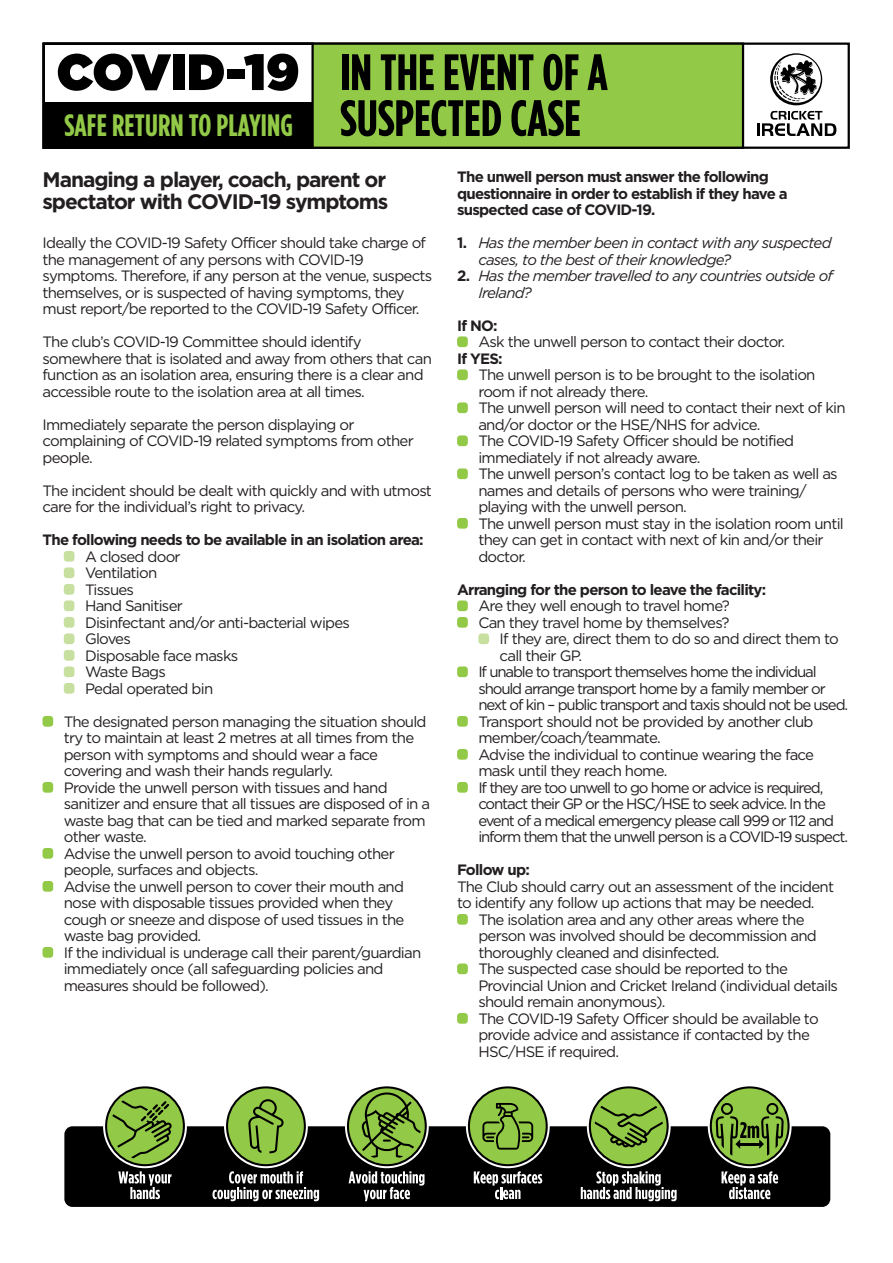
<style>
.page{position:relative;width:893px;height:1263px;background:#fff}
.page>*{position:absolute;margin:0;border:0;box-sizing:border-box;transform-origin:0 0}
.t1{font:700 51px/45.9px "Gotham Condensed";color:#000}
.t2{font:900 51px "Gotham";color:#000}
.t3{font:700 30.9px "Gotham Condensed";letter-spacing:.005em;color:#92c947}
.t4{font:700 21px/22.5px "Gotham";letter-spacing:-.05em;color:#231f20}
.t5{font:15px/16.5px "Gotham";letter-spacing:-.05em;color:#231f20}
.t6{font:15px "Gotham";letter-spacing:-.075em;color:#231f20}
.t7{font:700 15px/16.5px "Gotham";letter-spacing:-.05em;color:#231f20}
.t8{font:italic 15px/16.5px "Gotham";letter-spacing:-.05em;color:#231f20}
.s1{font-weight:700;font-style:normal}
</style>
<div class="page">
<svg style="left:757px;top:111px;width:79px;height:25px"></svg>
<svg style="left:770px;top:53px;width:52px;height:52px"></svg>
<div style="left:314px;top:44px;width:429px;height:104px;background:#92c947"></div>
<div style="left:43px;top:43px;width:701px;height:106px;border:2px solid #000"></div>
<div style="left:44px;top:102px;width:269px;height:46px;background:#000"></div>
<div style="left:43px;top:43px;width:271px;height:106px;border:2px solid #000"></div>
<div style="left:64px;top:551px;width:10px;height:11px;background:#c7e0a0;border-radius:3px"></div>
<div style="left:43px;top:947px;width:10px;height:11px;background:#92c947;border-radius:3px"></div>
<div style="left:43px;top:881px;width:10px;height:11px;background:#92c947;border-radius:3px"></div>
<div style="left:43px;top:848px;width:10px;height:11px;background:#92c947;border-radius:3px"></div>
<div style="left:43px;top:782px;width:10px;height:11px;background:#92c947;border-radius:3px"></div>
<div style="left:64px;top:683px;width:10px;height:11px;background:#c7e0a0;border-radius:3px"></div>
<div style="left:64px;top:666px;width:10px;height:11px;background:#c7e0a0;border-radius:3px"></div>
<div style="left:64px;top:650px;width:10px;height:11px;background:#c7e0a0;border-radius:3px"></div>
<div style="left:64px;top:633px;width:10px;height:11px;background:#c7e0a0;border-radius:3px"></div>
<div style="left:64px;top:617px;width:10px;height:11px;background:#c7e0a0;border-radius:3px"></div>
<div style="left:64px;top:600px;width:10px;height:11px;background:#c7e0a0;border-radius:3px"></div>
<div style="left:64px;top:584px;width:10px;height:11px;background:#c7e0a0;border-radius:3px"></div>
<div style="left:64px;top:567px;width:10px;height:11px;background:#c7e0a0;border-radius:3px"></div>
<div style="left:43px;top:716px;width:10px;height:11px;background:#92c947;border-radius:3px"></div>
<div style="left:457px;top:1013px;width:11px;height:11px;background:#92c947;border-radius:3px"></div>
<div style="left:457px;top:963px;width:11px;height:11px;background:#92c947;border-radius:3px"></div>
<div style="left:457px;top:914px;width:11px;height:11px;background:#92c947;border-radius:3px"></div>
<div style="left:457px;top:782px;width:11px;height:11px;background:#92c947;border-radius:3px"></div>
<div style="left:457px;top:749px;width:11px;height:11px;background:#92c947;border-radius:3px"></div>
<div style="left:457px;top:716px;width:11px;height:11px;background:#92c947;border-radius:3px"></div>
<div style="left:478px;top:633px;width:11px;height:11px;background:#c7e0a0;border-radius:3px"></div>
<div style="left:457px;top:666px;width:11px;height:11px;background:#92c947;border-radius:3px"></div>
<div style="left:457px;top:617px;width:11px;height:11px;background:#92c947;border-radius:3px"></div>
<div style="left:457px;top:600px;width:11px;height:11px;background:#92c947;border-radius:3px"></div>
<div style="left:457px;top:518px;width:11px;height:11px;background:#92c947;border-radius:3px"></div>
<div style="left:457px;top:468px;width:11px;height:11px;background:#92c947;border-radius:3px"></div>
<div style="left:457px;top:435px;width:11px;height:11px;background:#92c947;border-radius:3px"></div>
<div style="left:457px;top:402px;width:11px;height:11px;background:#92c947;border-radius:3px"></div>
<div style="left:457px;top:369px;width:11px;height:11px;background:#92c947;border-radius:3px"></div>
<div style="left:457px;top:336px;width:11px;height:11px;background:#92c947;border-radius:3px"></div>
<div style="left:64px;top:1126px;width:766px;height:81px;background:#000;border-radius:8px"></div>
<svg style="left:105px;top:1086px;width:80px;height:113px"></svg>
<svg style="left:212px;top:1086px;width:107px;height:115px"></svg>
<svg style="left:347px;top:1086px;width:80px;height:115px"></svg>
<svg style="left:468px;top:1086px;width:80px;height:113px"></svg>
<svg style="left:581px;top:1086px;width:96px;height:115px"></svg>
<svg style="left:710px;top:1086px;width:80px;height:113px"></svg>
<h1 class="t2" style="left:57px;top:43px;width:245px">COVID-19</h1>
<h2 class="t3" style="left:64px;top:107px;width:230px">SAFE RETURN TO PLAYING</h2>
<h1 class="t1" style="left:340px;top:50px;width:269px">IN THE EVENT OF A<br>SUSPECTED CASE</h1>
<h3 class="t4" style="left:43px;top:168px;width:347px">Managing a player, coach, parent or spectator with COVID-19 symptoms</h3>
<p class="t5" style="left:43px;top:235px;width:391px">Ideally the COVID-19 Safety Officer should take charge of the management of any persons with COVID-19 symptoms. Therefore, if any person at the venue, suspects themselves, or is suspected of having symptoms, they must report/be reported to the COVID-19 Safety Officer.</p>
<p class="t5" style="left:43px;top:334px;width:391px">The club’s COVID-19 Committee should identify somewhere that is isolated and away from others that can function as an isolation area, ensuring there is a clear and accessible route to the isolation area at all times.</p>
<p class="t5" style="left:43px;top:416px;width:373px">Immediately separate the person displaying or complaining of COVID-19 related symptoms from other people.</p>
<p class="t5" style="left:43px;top:482px;width:391px">The incident should be dealt with quickly and with utmost care for the individual’s right to privacy.</p>
<p class="t7" style="left:43px;top:532px;width:383px">The following needs to be available in an isolation area:</p>
<p class="t5" style="left:85px;top:548px;width:266px">A closed door<br>Ventilation<br>Tissues<br>Hand Sanitiser<br>Disinfectant and/or anti-bacterial wipes<br>Gloves<br>Disposable face masks<br>Waste Bags<br>Pedal operated bin</p>
<p class="t5" style="left:64px;top:713px;width:368px">The designated person managing the situation should try to maintain at least 2 metres at all times from the person with symptoms and should wear a face covering and wash their hands regularly.<br>Provide the unwell person with tissues and hand sanitizer and ensure that all tissues are disposed of in a waste bag that can be tied and marked separate from other waste.<br>Advise the unwell person to avoid touching other people, surfaces and objects.<br>Advise the unwell person to cover their mouth and nose with disposable tissues provided when they cough or sneeze and dispose of used tissues in the waste bag provided.<br>If the individual is underage call their parent/guardian immediately once (all safeguarding policies and measures should be followed).</p>
<p class="t7" style="left:457px;top:169px;width:332px">The unwell person must answer the following questionnaire in order to establish if they have a suspected case of COVID-19.</p>
<p class="t8" style="left:478px;top:235px;width:355px;text-indent:-21px"><span class="s1">1.</span> Has the member been in contact with any suspected cases, to the best of their knowledge?</p>
<p class="t8" style="left:478px;top:268px;width:356px;text-indent:-21px"><span class="s1">2.</span> Has the member travelled to any countries outside of<br>Ireland?</p>
<p class="t7" style="left:457px;top:317px;width:42px">If NO:</p>
<p class="t5" style="left:478px;top:334px;width:308px">Ask the unwell person to contact their doctor.</p>
<p class="t7" style="left:457px;top:350px;width:47px">If YES:</p>
<p class="t5" style="left:478px;top:367px;width:369px">The unwell person is to be brought to the isolation room if not already there.<br>The unwell person will need to contact their next of kin and/or doctor or the HSE/NHS for advice.<br>The COVID-19 Safety Officer should be notified immediately if not already aware.<br>The unwell person’s contact log to be taken as well as names and details of persons who were training/ playing with the unwell person.<br>The unwell person must stay in the isolation room until they can get in contact with next of kin and/or their doctor.</p>
<p class="t7" style="left:457px;top:581px;width:311px">Arranging for the person to leave the facility:</p>
<p class="t5" style="left:478px;top:598px;width:253px">Are they well enough to travel home?</p>
<p class="t5" style="left:478px;top:614px;width:253px">Can they travel home by themselves?</p>
<p class="t5" style="left:500px;top:631px;width:341px">If they are, direct them to do so and direct them to</p>
<p class="t5" style="left:500px;top:647px;width:84px">call their GP.</p>
<p class="t6" style="left:478px;top:663px;width:340px">If unable to transport themselves home the individual</p>
<p class="t6" style="left:478px;top:680px;width:349px">should arrange transport home by a family member or</p>
<p class="t6" style="left:478px;top:696px;width:371px">next of kin – public transport and taxis should not be used.</p>
<p class="t5" style="left:478px;top:713px;width:337px">Transport should not be provided by another club</p>
<p class="t5" style="left:478px;top:730px;width:184px">member/coach/teammate.</p>
<p class="t5" style="left:478px;top:746px;width:337px">Advise the individual to continue wearing the face</p>
<p class="t5" style="left:478px;top:763px;width:191px">mask until they reach home.</p>
<p class="t6" style="left:478px;top:779px;width:346px">If they are too unwell to go home or advice is required,</p>
<p class="t6" style="left:478px;top:795px;width:349px">contact their GP or the HSC/HSE to seek advice. In the</p>
<p class="t6" style="left:478px;top:812px;width:357px">event of a medical emergency please call 999 or 112 and</p>
<p class="t6" style="left:478px;top:828px;width:371px">inform them that the unwell person is a COVID-19 suspect.</p>
<p class="t7" style="left:457px;top:862px;width:74px">Follow up:</p>
<p class="t5" style="left:457px;top:878px;width:378px">The Club should carry out an assessment of the incident</p>
<p class="t5" style="left:457px;top:895px;width:359px">to identify any follow up actions that may be needed.</p>
<p class="t5" style="left:478px;top:911px;width:328px">The isolation area and any other areas where the</p>
<p class="t5" style="left:478px;top:928px;width:340px">person was involved should be decommission and</p>
<p class="t5" style="left:478px;top:944px;width:243px">thoroughly cleaned and disinfected.</p>
<p class="t5" style="left:478px;top:961px;width:311px">The suspected case should be reported to the</p>
<p class="t5" style="left:478px;top:977px;width:361px">Provincial Union and Cricket Ireland (individual details</p>
<p class="t5" style="left:478px;top:994px;width:189px">should remain anonymous).</p>
<p class="t5" style="left:478px;top:1010px;width:342px">The COVID-19 Safety Officer should be available to</p>
<p class="t5" style="left:478px;top:1027px;width:333px">provide advice and assistance if contacted by the</p>
<p class="t5" style="left:478px;top:1043px;width:142px">HSC/HSE if required.</p>
</div>
